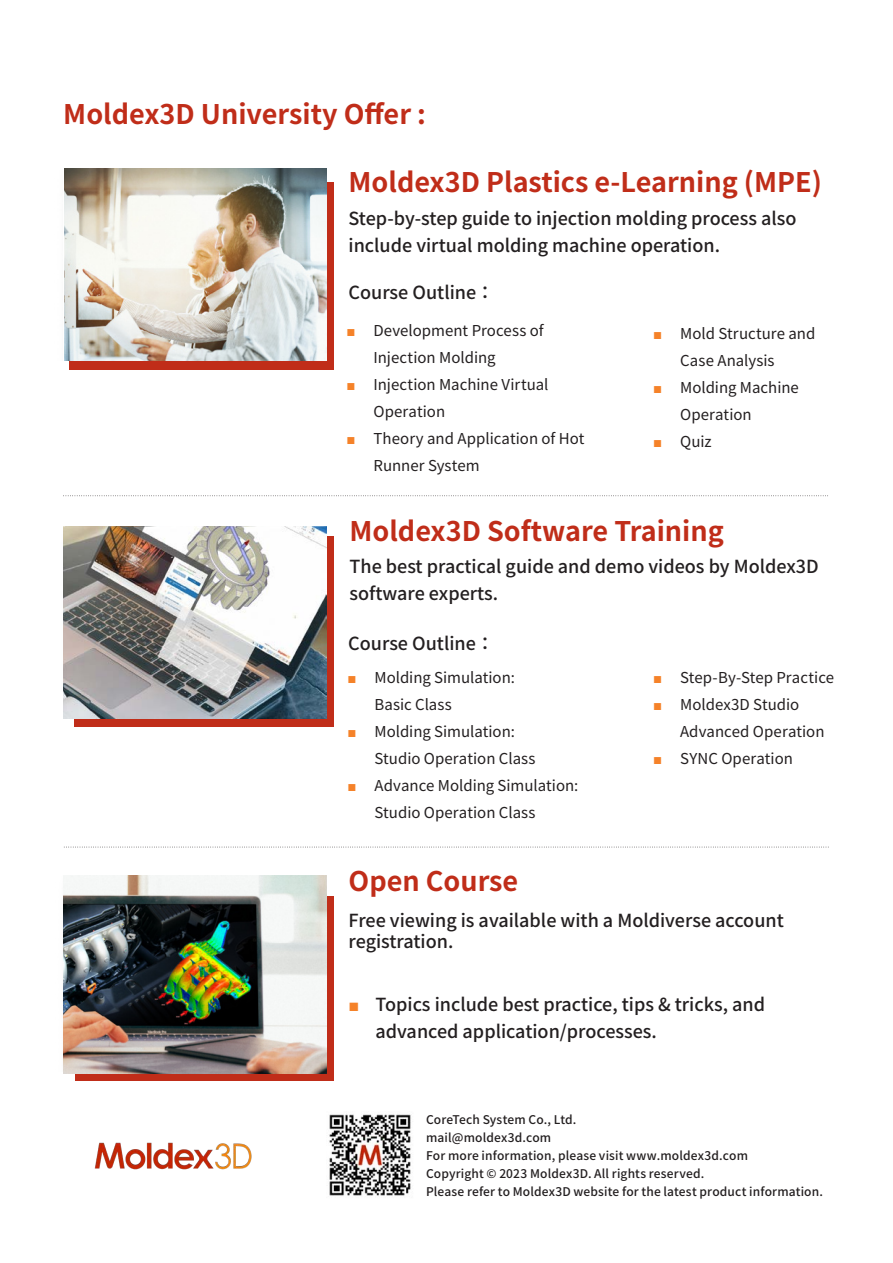
<style>
.page{position:relative;width:893px;height:1263px;background:#fff}
.page>*{position:absolute;margin:0;border:0;box-sizing:border-box;transform-origin:0 0}
.t1{font:700 27px "Noto Sans CJ Ktc";color:#c02d19}
.t2{font:500 18px/27px "Noto Sans CJ Ktc";color:#231f20}
.t3{font:15px/27px "Noto Sans CJ Ktc";color:#231f20}
.t4{font:500 12px "Noto Sans CJ Ktc";letter-spacing:.015em;color:#231f20}
.s1{font-family:"Arial";color:#f58229}
.s2{font-family:"Arial";font-weight:400;color:#f58229}
</style>
<div class="page">
<img style="left:94px;top:1142px;width:158px;height:28px">
<div style="left:69px;top:182px;width:264px;height:188px;background:#c02d19"></div>
<div style="left:75px;top:896px;width:258px;height:184px;background:#c02d19"></div>
<div style="left:74px;top:536px;width:259px;height:191px;background:#c02d19"></div>
<svg style="left:63px;top:495px;width:765px;height:1px"></svg>
<svg style="left:64px;top:847px;width:765px;height:1px"></svg>
<img style="left:63px;top:526px;width:263px;height:192px">
<img style="left:65px;top:169px;width:262px;height:192px">
<img style="left:64px;top:875px;width:263px;height:198px">
<img style="left:329px;top:1113px;width:82px;height:83px">
<p class="t1" style="left:63px;top:99px;width:364px">Moldex3D University Offer :</p>
<p class="t1" style="left:349px;top:167px;width:475px">Moldex3D Plastics e-Learning (MPE)</p>
<p class="t2" style="left:349px;top:205px;width:449px">Step-by-step guide to injection molding process also include virtual molding machine operation.</p>
<p class="t2" style="left:349px;top:280px;width:147px">Course Outline：</p>
<p class="t3" style="left:680px;top:320px;width:137px;text-indent:-27px"><span class="s1">■</span> Mold Structure and<br>Case Analysis</p>
<p class="t3" style="left:680px;top:374px;width:120px;text-indent:-27px"><span class="s1">■</span> Molding Machine<br>Operation</p>
<p class="t3" style="left:653px;top:428px;width:60px"><span class="s1">■</span> Quiz</p>
<p class="t3" style="left:373px;top:317px;width:172px;text-indent:-27px"><span class="s1">■</span> Development Process of<br>Injection Molding</p>
<p class="t3" style="left:373px;top:371px;width:176px;text-indent:-27px"><span class="s1">■</span> Injection Machine Virtual<br>Operation</p>
<p class="t3" style="left:373px;top:425px;width:212px;text-indent:-27px"><span class="s1">■</span> Theory and Application of Hot<br>Runner System</p>
<p class="t1" style="left:349px;top:515px;width:376px">Moldex3D Software Training</p>
<p class="t2" style="left:349px;top:553px;width:471px">The best practical guide and demo videos by Moldex3D software experts.</p>
<p class="t2" style="left:348px;top:630px;width:147px">Course Outline：</p>
<p class="t3" style="left:374px;top:664px;width:142px;text-indent:-27px"><span class="s1">■</span> Molding Simulation:<br>Basic Class</p>
<p class="t3" style="left:374px;top:718px;width:163px;text-indent:-27px"><span class="s1">■</span> Molding Simulation:<br>Studio Operation Class</p>
<p class="t3" style="left:374px;top:772px;width:205px;text-indent:-27px"><span class="s1">■</span> Advance Molding Simulation:<br>Studio Operation Class</p>
<p class="t3" style="left:653px;top:664px;width:183px"><span class="s1">■</span> Step-By-Step Practice</p>
<p class="t3" style="left:680px;top:691px;width:146px;text-indent:-27px"><span class="s1">■</span> Moldex3D Studio<br>Advanced Operation</p>
<p class="t3" style="left:653px;top:745px;width:141px"><span class="s1">■</span> SYNC Operation</p>
<p class="t1" style="left:349px;top:866px;width:171px">Open Course</p>
<p class="t2" style="left:349px;top:910px;width:437px;line-height:21px">Free viewing is available with a Moldiverse account registration.</p>
<p class="t2" style="left:376px;top:991px;width:391px;text-indent:-27px"><span class="s2">■</span> Topics include best practice, tips &amp; tricks, and advanced application/processes.</p>
<p class="t4" style="left:426px;top:1113px;width:152px">CoreTech System Co., Ltd.</p>
<p class="t4" style="left:426px;top:1131px;width:127px">mail@moldex3d.com</p>
<p class="t4" style="left:426px;top:1149px;width:323px">For more information, please visit www.moldex3d.com</p>
<p class="t4" style="left:426px;top:1167px;width:280px">Copyright © 2023 Moldex3D. All rights reserved.</p>
<p class="t4" style="left:426px;top:1185px;width:398px">Please refer to Moldex3D website for the latest product information.</p>
</div>
